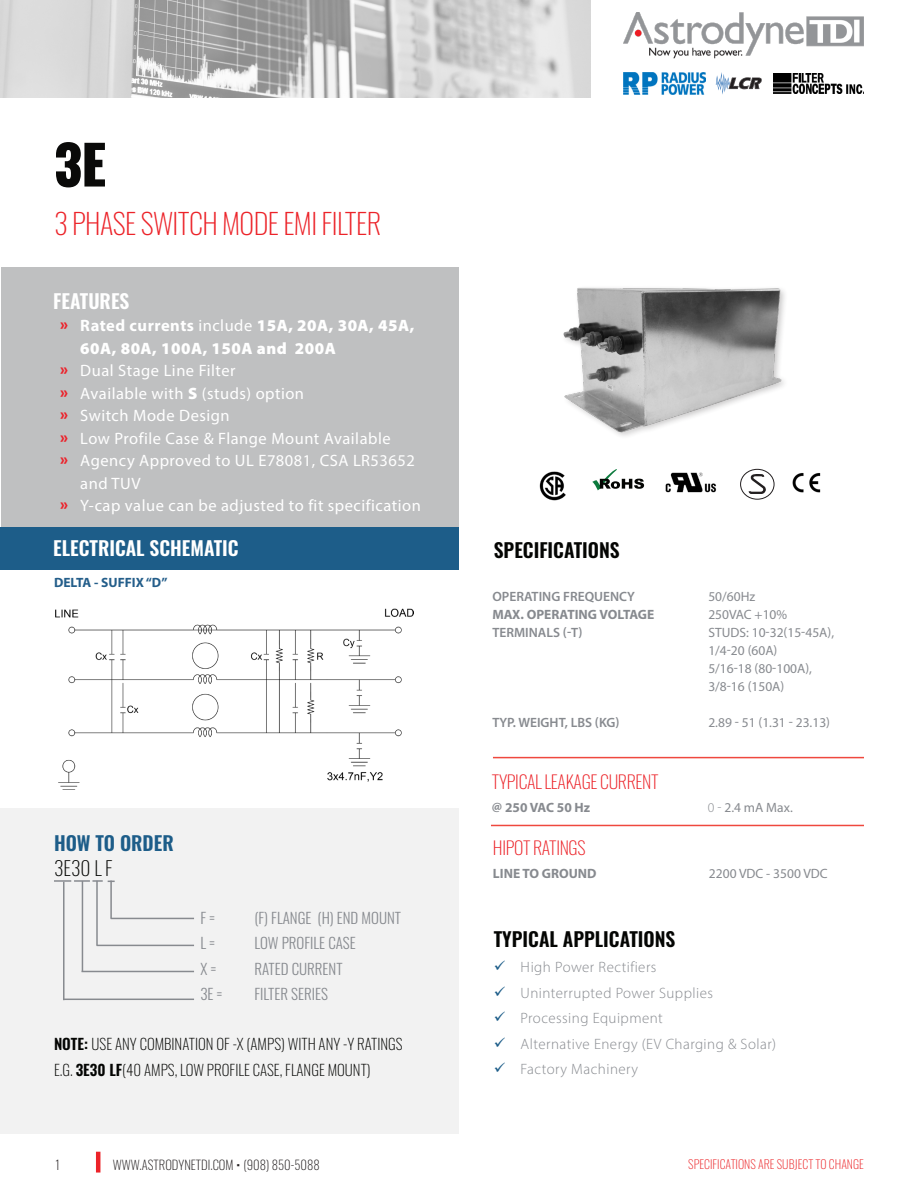
<style>
.page{position:relative;width:918px;height:1188px;background:#fff}
.page>*{position:absolute;margin:0;border:0;box-sizing:border-box;transform-origin:0 0}
.Page_Header_-_Blue{font:800 54px "Oswald";color:#0a0a09}
.Page_Header_-_Blue-2{font:200 28.5px "Oswald";letter-spacing:-.02em;color:#ec2329}
.Page_Section_Title{font:600 19.5px "Oswald";color:#040503}
.Page_Section_Title-2{font:600 19.5px "Oswald";color:#fff}
.Page_Section_Title-3{font:600 19.5px "Oswald";color:#1d5d89}
.Page_Section_Title-4{font:200 19.5px "Oswald";color:#040503}
.Page_Header_-_Blue-3{font:200 18px "Oswald";letter-spacing:-.02em;color:#ec2329}
.t1{font:16.5px/22.5px "Myriad Variable Concept";letter-spacing:.19em;color:#fff}
.t2{font:16.5px/22.5px "Myriad Variable Concept";letter-spacing:.245em;color:#fff}
.Page_Section_Title-5{font:200 15px "Oswald";color:#040503}
.Page_Section_Title-6{font:15px "Myriad Variable Concept";letter-spacing:.185em;color:#878a8f}
.Page_Section_Title-7{font:300 15px "Oswald";color:#878a8f}
.Page_Section_Title-8{font:15px "Myriad Variable Concept";letter-spacing:.16em;color:#878a8f}
.t3{font:13.5px "Myriad Variable Concept";letter-spacing:.185em;color:#878a8f}
.t4{font:13.5px/18px "Myriad Variable Concept";letter-spacing:.155em;color:#878a8f}
.t5{font:13.5px "Myriad Variable Concept";letter-spacing:.22em;color:#878a8f}
.Page_Section_Title-9{font:13.5px "Myriad Variable Concept";letter-spacing:.205em;color:#245e8a}
.t6{font:13.5px "Myriad Variable Concept";letter-spacing:.25em;color:#878a8f}
.Top_Right_Address{font:200 12.75px "Oswald";color:#231f20}
.Page_Number_-_Align{font:200 12.75px "Oswald";color:#231f20}
.t7{font:200 12px "Oswald";color:#ec272b}
.s1{color:#ec212a}
.s2{font-weight:600}
.s3{font-weight:800}
.s4{color:#1d5d89}
</style>
<div class="page">
<div style="left:0;top:527px;width:459px;height:42px;background:#1d5d89"></div>
<div style="left:2px;top:267px;width:457px;height:260px;background:#bfc0c1"></div>
<hr style="left:96px;top:1152px;width:4px;height:21px;background:#ec2329">
<img style="left:0;top:0;width:591px;height:97px">
<img style="left:623px;top:13px;width:241px;height:46px">
<hr style="left:493px;top:757px;width:371px;height:1px;background:#ef483e">
<hr style="left:491px;top:825px;width:373px;height:1px;background:#ef483e">
<img style="left:563px;top:287px;width:222px;height:149px">
<div style="left:0;top:808px;width:459px;height:326px;background:#f2f2f2"></div>
<svg style="left:716px;top:72px;width:46px;height:22px"></svg>
<img style="left:773px;top:74px;width:91px;height:20px">
<img style="left:624px;top:72px;width:81px;height:22px">
<svg style="left:749px;top:474px;width:17px;height:20px"></svg>
<div style="left:740px;top:469px;width:35px;height:31px;border:1px solid #231f20;border-radius:50%"></div>
<img style="left:792px;top:473px;width:29px;height:20px">
<svg style="left:592px;top:469px;width:52px;height:21px"></svg>
<img style="left:665px;top:472px;width:51px;height:21px">
<img style="left:539px;top:471px;width:27px;height:30px">
<svg style="left:54px;top:880px;width:61px;height:2px"></svg>
<hr style="left:63px;top:882px;width:2px;height:118px;background:#878a8f">
<hr style="left:82px;top:881px;width:1px;height:91px;background:#878a8f">
<hr style="left:96px;top:881px;width:2px;height:65px;background:#878a8f">
<hr style="left:110px;top:881px;width:2px;height:38px;background:#878a8f">
<hr style="left:63px;top:999px;width:131px;height:1px;background:#878a8f">
<hr style="left:82px;top:971px;width:112px;height:1px;background:#878a8f">
<hr style="left:97px;top:945px;width:97px;height:1px;background:#878a8f">
<hr style="left:111px;top:918px;width:83px;height:1px;background:#878a8f">
<img style="left:55px;top:608px;width:358px;height:179px">
<p class="Page_Header_-_Blue" style="left:54px;top:136px;width:54px">3E</p>
<p class="Page_Header_-_Blue-2" style="left:54px;top:198px;width:329px">3 PHASE SWITCH MODE EMI FILTER</p>
<p class="Page_Section_Title-2" style="left:53px;top:291px;width:78px">FEATURES</p>
<p class="t2" style="left:80px;top:314px;width:334px;text-indent:-20px"><span class="s1">Ĺ</span> Rated currents include 15A, 20A, 30A, 45A,<br>60A, 80A, 100A, 150A and 200A</p>
<p class="t1" style="left:60px;top:359px;width:175px"><span class="s1">Ĺ</span> Dual Stage Line Filter</p>
<p class="t1" style="left:60px;top:382px;width:243px"><span class="s1">Ĺ</span> Available with S (studs) option</p>
<p class="t1" style="left:60px;top:404px;width:168px"><span class="s1">Ĺ</span> Switch Mode Design</p>
<p class="t1" style="left:60px;top:427px;width:329px"><span class="s1">Ĺ</span> Low Profile Case &amp; Flange Mount Available</p>
<p class="t1" style="left:80px;top:449px;width:334px;text-indent:-20px"><span class="s1">Ĺ</span> Agency Approved to UL E78081, CSA LR53652 and TUV</p>
<p class="t1" style="left:60px;top:494px;width:359px"><span class="s1">Ĺ</span> Y-cap value can be adjusted to fit specification</p>
<p class="Page_Section_Title-2" style="left:53px;top:538px;width:187px">ELECTRICAL SCHEMATIC</p>
<p class="Page_Section_Title" style="left:494px;top:539px;width:128px">SPECIFICATIONS</p>
<p class="Page_Section_Title-9" style="left:54px;top:574px;width:113px">DELTA - SUFFIX “D”</p>
<p class="Page_Section_Title-3" style="left:54px;top:832px;width:121px">HOW TO ORDER</p>
<p class="Page_Section_Title-4" style="left:54px;top:851px;width:60px">3E30 L F</p>
<p class="Page_Section_Title-7" style="left:200px;top:905px;width:16px">F =</p>
<p class="Page_Section_Title-7" style="left:254px;top:905px;width:148px">(F) FLANGE (H) END MOUNT</p>
<p class="Page_Section_Title-7" style="left:200px;top:930px;width:16px">L =</p>
<p class="Page_Section_Title-7" style="left:254px;top:930px;width:103px">LOW PROFILE CASE</p>
<p class="Page_Section_Title-7" style="left:200px;top:956px;width:18px">X =</p>
<p class="Page_Section_Title-7" style="left:254px;top:956px;width:90px">RATED CURRENT</p>
<p class="Page_Section_Title-7" style="left:200px;top:981px;width:24px">3E =</p>
<p class="Page_Section_Title-7" style="left:254px;top:981px;width:75px">FILTER SERIES</p>
<p class="Page_Section_Title-5" style="left:54px;top:1031px;width:350px"><span class="s2">NOTE:</span> USE ANY COMBINATION OF -X (AMPS) WITH ANY -Y RATINGS</p>
<p class="Page_Section_Title-5" style="left:54px;top:1056px;width:318px">E.G. <span class="s2">3E30 LF</span>(40 AMPS, LOW PROFILE CASE, FLANGE MOUNT)</p>
<p class="Page_Number_-_Align" style="left:56px;top:1153px;width:6px">1</p>
<p class="Top_Right_Address" style="left:113px;top:1153px;width:208px">WWW.ASTRODYNETDI.COM <span class="s3">·</span> (908) 850-5088</p>
<p class="t3" style="left:492px;top:589px;width:142px">OPERATING FREQUENCY</p>
<p class="t3" style="left:708px;top:589px;width:47px">50/60Hz</p>
<p class="t5" style="left:492px;top:607px;width:161px">MAX.OPERATING VOLTAGE</p>
<p class="t4" style="left:708px;top:606px;width:78px">250VAC +10%</p>
<p class="t3" style="left:492px;top:625px;width:91px">TERMINALS (-T)</p>
<p class="t4" style="left:708px;top:624px;width:127px">STUDS: 10-32(15-45A),<br>1/4-20 (60A)</p>
<p class="t4" style="left:708px;top:660px;width:105px">5/16-18 (80-100A),</p>
<p class="t3" style="left:708px;top:679px;width:77px">3/8-16 (150A)</p>
<p class="t3" style="left:492px;top:715px;width:128px">TYP. WEIGHT, LBS (KG)</p>
<p class="t3" style="left:708px;top:715px;width:123px">2.89 - 51 (1.31 - 23.13)</p>
<p class="Page_Header_-_Blue-3" style="left:492px;top:766px;width:168px">TYPICAL LEAKAGE CURRENT</p>
<p class="t3" style="left:492px;top:799px;width:97px">@ 250 VAC 50 Hz</p>
<p class="t3" style="left:708px;top:799px;width:86px">0 -2.4 mA Max.</p>
<p class="Page_Header_-_Blue-3" style="left:493px;top:832px;width:94px">HIPOT RATINGS</p>
<p class="t6" style="left:493px;top:865px;width:101px">LINE TO GROUND</p>
<p class="t4" style="left:709px;top:864px;width:117px">2200 VDC - 3500 VDC</p>
<p class="Page_Section_Title" style="left:494px;top:929px;width:183px">TYPICAL APPLICATIONS</p>
<p class="Page_Section_Title-6" style="left:494px;top:959px;width:163px"><span class="s4">✓</span> High Power Rectifiers</p>
<p class="Page_Section_Title-6" style="left:494px;top:984px;width:219px"><span class="s4">✓</span> Uninterrupted Power Supplies</p>
<p class="Page_Section_Title-6" style="left:494px;top:1010px;width:169px"><span class="s4">✓</span> Processing Equipment</p>
<p class="Page_Section_Title-8" style="left:494px;top:1035px;width:284px"><span class="s4">✓</span> Alternative Energy (EV Charging &amp; Solar)</p>
<p class="Page_Section_Title-6" style="left:494px;top:1061px;width:144px"><span class="s4">✓</span> Factory Machinery</p>
<p class="t7" style="left:688px;top:1154px;width:177px">SPECIFICATIONS ARE SUBJECT TO CHANGE</p>
</div>
